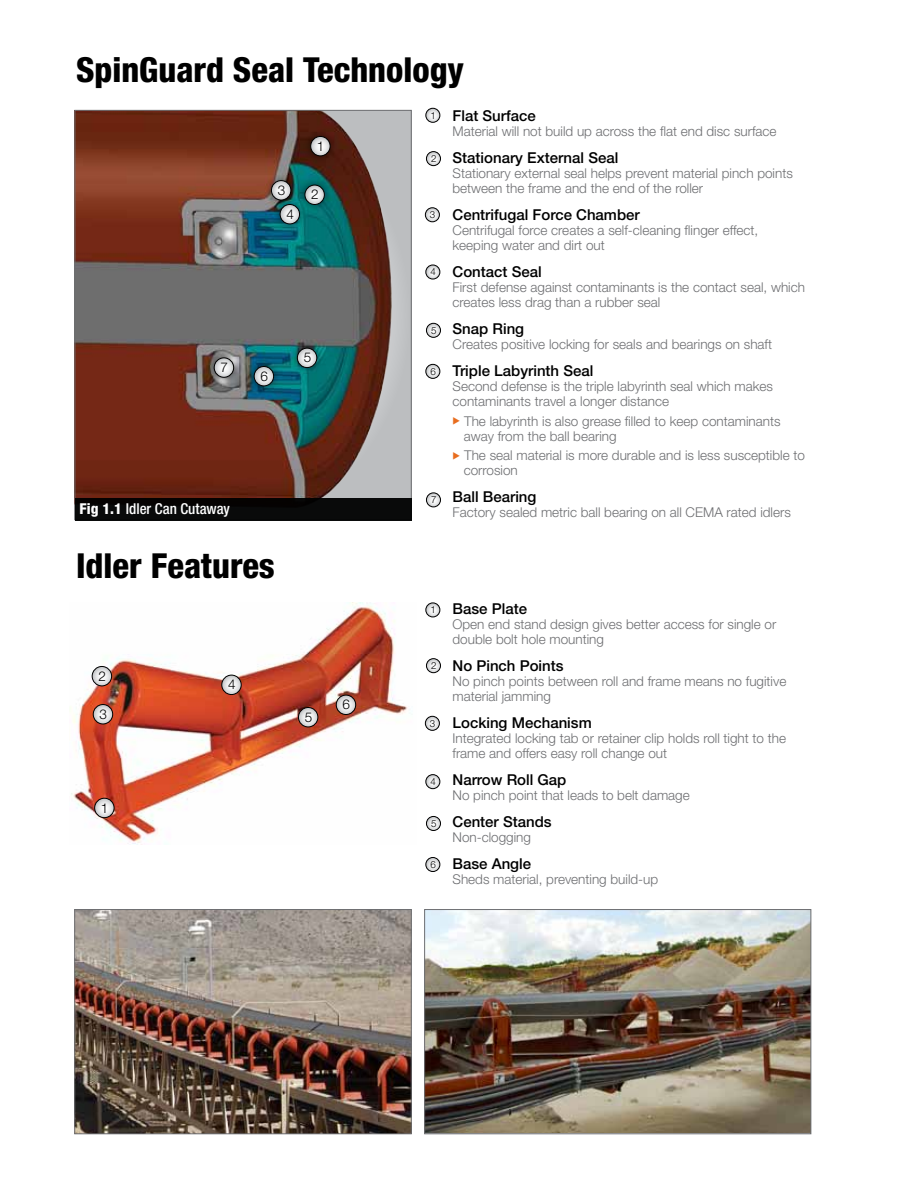
<style>
.page{position:relative;width:918px;height:1188px;background:#fff}
.page>*{position:absolute;margin:0;border:0;box-sizing:border-box;transform-origin:0 0}
.t1{font:800 condensed 34.5px "Helvetica Neue";color:#000}
.t2{font:500 15px "Helvetica Neue";color:#000}
.t3{font:500 condensed 15px "Helvetica Neue";color:#fff}
.t4{font:300 13.5px/15px "Helvetica Neue";color:#6d6e71}
.t5{font:300 13.5px "Helvetica Neue";color:#000}
.t6{font:300 9.75px "Helvetica Neue";color:#000}
.s1{font-weight:800}
.s2{color:#e86d1f}
</style>
<div class="page">
<img style="left:70px;top:602px;width:338px;height:242px">
<svg style="left:92px;top:666px;width:20px;height:20px"></svg>
<div style="left:92px;top:666px;width:20px;height:20px;border:1px solid #000;border-radius:50%"></div>
<svg style="left:93px;top:705px;width:20px;height:19px"></svg>
<div style="left:93px;top:704px;width:20px;height:20px;border:1px solid #000;border-radius:50%"></div>
<svg style="left:95px;top:798px;width:19px;height:20px"></svg>
<div style="left:94px;top:798px;width:20px;height:20px;border:1px solid #000;border-radius:50%"></div>
<svg style="left:222px;top:675px;width:19px;height:20px"></svg>
<div style="left:221px;top:675px;width:21px;height:20px;border:1px solid #000;border-radius:50%"></div>
<svg style="left:336px;top:695px;width:20px;height:20px"></svg>
<div style="left:336px;top:695px;width:20px;height:20px;border:1px solid #000;border-radius:50%"></div>
<svg style="left:298px;top:708px;width:20px;height:19px"></svg>
<div style="left:298px;top:707px;width:20px;height:20px;border:1px solid #000;border-radius:50%"></div>
<svg style="left:426px;top:152px;width:14px;height:14px"></svg>
<div style="left:426px;top:151px;width:15px;height:15px;border:1px solid #000;border-radius:50%"></div>
<svg style="left:425px;top:208px;width:14px;height:14px"></svg>
<div style="left:425px;top:207px;width:15px;height:15px;border:1px solid #000;border-radius:50%"></div>
<svg style="left:426px;top:108px;width:14px;height:14px"></svg>
<div style="left:426px;top:108px;width:14px;height:15px;border:1px solid #000;border-radius:50%"></div>
<svg style="left:426px;top:265px;width:14px;height:14px"></svg>
<div style="left:426px;top:265px;width:14px;height:14px;border:1px solid #000;border-radius:50%"></div>
<svg style="left:426px;top:364px;width:14px;height:14px"></svg>
<div style="left:426px;top:364px;width:14px;height:15px;border:1px solid #000;border-radius:50%"></div>
<svg style="left:426px;top:323px;width:14px;height:14px"></svg>
<div style="left:426px;top:323px;width:15px;height:15px;border:1px solid #000;border-radius:50%"></div>
<svg style="left:426px;top:493px;width:14px;height:14px"></svg>
<div style="left:426px;top:493px;width:15px;height:14px;border:1px solid #000;border-radius:50%"></div>
<svg style="left:426px;top:659px;width:14px;height:14px"></svg>
<div style="left:426px;top:658px;width:15px;height:15px;border:1px solid #000;border-radius:50%"></div>
<svg style="left:425px;top:716px;width:14px;height:14px"></svg>
<div style="left:425px;top:716px;width:15px;height:15px;border:1px solid #000;border-radius:50%"></div>
<svg style="left:426px;top:603px;width:14px;height:14px"></svg>
<div style="left:426px;top:603px;width:14px;height:14px;border:1px solid #000;border-radius:50%"></div>
<svg style="left:426px;top:775px;width:14px;height:14px"></svg>
<div style="left:426px;top:774px;width:14px;height:15px;border:1px solid #000;border-radius:50%"></div>
<svg style="left:426px;top:857px;width:14px;height:15px"></svg>
<div style="left:426px;top:857px;width:14px;height:15px;border:1px solid #000;border-radius:50%"></div>
<svg style="left:426px;top:816px;width:14px;height:14px"></svg>
<div style="left:426px;top:816px;width:15px;height:15px;border:1px solid #000;border-radius:50%"></div>
<img style="left:77px;top:112px;width:332px;height:386px">
<div style="left:75px;top:498px;width:336px;height:22px;background:#090a0a"></div>
<div style="left:297px;top:177px;width:35px;height:35px;background:#000;opacity:.5"></div>
<svg style="left:305px;top:185px;width:19px;height:19px"></svg>
<div style="left:305px;top:185px;width:20px;height:20px;border:1px solid #000;border-radius:50%"></div>
<div style="left:264px;top:173px;width:35px;height:35px;background:#000;opacity:.5"></div>
<svg style="left:271px;top:181px;width:20px;height:19px"></svg>
<div style="left:271px;top:180px;width:20px;height:20px;border:1px solid #000;border-radius:50%"></div>
<div style="left:303px;top:129px;width:35px;height:35px;background:#000;opacity:.5"></div>
<svg style="left:311px;top:136px;width:19px;height:20px"></svg>
<div style="left:310px;top:136px;width:21px;height:20px;border:1px solid #000;border-radius:50%"></div>
<div style="left:272px;top:197px;width:36px;height:35px;background:#000;opacity:.5"></div>
<svg style="left:280px;top:204px;width:20px;height:20px"></svg>
<div style="left:280px;top:204px;width:20px;height:20px;border:1px solid #000;border-radius:50%"></div>
<div style="left:246px;top:359px;width:36px;height:35px;background:#000;opacity:.5"></div>
<svg style="left:254px;top:366px;width:20px;height:20px"></svg>
<div style="left:254px;top:366px;width:20px;height:20px;border:1px solid #000;border-radius:50%"></div>
<div style="left:290px;top:340px;width:35px;height:36px;background:#000;opacity:.5"></div>
<svg style="left:297px;top:348px;width:20px;height:20px"></svg>
<div style="left:297px;top:348px;width:20px;height:20px;border:1px solid #000;border-radius:50%"></div>
<div style="left:207px;top:350px;width:35px;height:35px;background:#000;opacity:.5"></div>
<svg style="left:214px;top:358px;width:20px;height:19px"></svg>
<div style="left:214px;top:357px;width:20px;height:21px;border:1px solid #000;border-radius:50%"></div>
<img style="left:77px;top:911px;width:332px;height:221px">
<div style="left:75px;top:909px;width:336px;height:225px;border:1px solid #6d6e71"></div>
<img style="left:426px;top:911px;width:383px;height:221px">
<div style="left:424px;top:909px;width:387px;height:225px;border:1px solid #6d6e71"></div>
<h1 class="t1" style="left:76px;top:48px;width:390px">SpinGuard Seal Technology</h1>
<p class="t5" style="left:278px;top:182px;width:9px">3</p>
<p class="t5" style="left:286px;top:206px;width:9px">4</p>
<p class="t5" style="left:317px;top:138px;width:9px">1</p>
<p class="t5" style="left:311px;top:186px;width:9px">2</p>
<p class="t5" style="left:221px;top:359px;width:9px">7</p>
<p class="t5" style="left:260px;top:368px;width:9px">6</p>
<p class="t5" style="left:304px;top:349px;width:9px">5</p>
<p class="t3" style="left:80px;top:500px;width:152px"><span class="s1">Fig 1.1</span> Idler Can Cutaway</p>
<h1 class="t1" style="left:76px;top:544px;width:200px">Idler Features</h1>
<p class="t5" style="left:98px;top:668px;width:9px">2</p>
<p class="t5" style="left:100px;top:706px;width:9px">3</p>
<p class="t5" style="left:101px;top:799px;width:9px">1</p>
<p class="t5" style="left:228px;top:676px;width:9px">4</p>
<p class="t5" style="left:305px;top:709px;width:9px">5</p>
<p class="t5" style="left:343px;top:696px;width:9px">6</p>
<p class="t6" style="left:430px;top:109px;width:7px">1</p>
<p class="t6" style="left:431px;top:153px;width:7px">2</p>
<p class="t6" style="left:430px;top:209px;width:7px">3</p>
<p class="t6" style="left:430px;top:266px;width:7px">4</p>
<p class="t6" style="left:431px;top:324px;width:7px">5</p>
<p class="t6" style="left:430px;top:365px;width:7px">6</p>
<p class="t6" style="left:431px;top:494px;width:7px">7</p>
<p class="t2" style="left:453px;top:107px;width:85px">Flat Surface</p>
<p class="t4" style="left:453px;top:124px;width:326px">Material will not build up across the flat end disc surface</p>
<p class="t2" style="left:453px;top:149px;width:167px">Stationary External Seal</p>
<p class="t4" style="left:453px;top:166px;width:342px">Stationary external seal helps prevent material pinch points between the frame and the end of the roller</p>
<p class="t2" style="left:453px;top:206px;width:189px">Centrifugal Force Chamber</p>
<p class="t4" style="left:453px;top:223px;width:307px">Centrifugal force creates a self-cleaning flinger effect, keeping water and dirt out</p>
<p class="t2" style="left:453px;top:263px;width:91px">Contact Seal</p>
<p class="t4" style="left:453px;top:280px;width:354px">First defense against contaminants is the contact seal, which creates less drag than a rubber seal</p>
<p class="t2" style="left:453px;top:320px;width:73px">Snap Ring</p>
<p class="t4" style="left:453px;top:337px;width:321px">Creates positive locking for seals and bearings on shaft</p>
<p class="t2" style="left:453px;top:362px;width:142px">Triple Labyrinth Seal</p>
<p class="t4" style="left:453px;top:379px;width:322px">Second defense is the triple labyrinth seal which makes contaminants travel a longer distance</p>
<p class="t4" style="left:464px;top:413px;width:318px;text-indent:-11px"><span class="s2">◆</span> The labyrinth is also grease filled to keep contaminants away from the ball bearing</p>
<p class="t4" style="left:464px;top:448px;width:343px;text-indent:-11px"><span class="s2">◆</span> The seal material is more durable and is less susceptible to corrosion</p>
<p class="t2" style="left:453px;top:488px;width:85px">Ball Bearing</p>
<p class="t4" style="left:453px;top:505px;width:340px">Factory sealed metric ball bearing on all CEMA rated idlers</p>
<p class="t6" style="left:430px;top:604px;width:7px">1</p>
<p class="t6" style="left:431px;top:660px;width:7px">2</p>
<p class="t6" style="left:430px;top:717px;width:7px">3</p>
<p class="t6" style="left:430px;top:776px;width:7px">4</p>
<p class="t6" style="left:431px;top:817px;width:7px">5</p>
<p class="t6" style="left:430px;top:858px;width:7px">6</p>
<p class="t2" style="left:453px;top:600px;width:76px">Base Plate</p>
<p class="t4" style="left:453px;top:617px;width:325px">Open end stand design gives better access for single or double bolt hole mounting</p>
<p class="t2" style="left:453px;top:657px;width:113px">No Pinch Points</p>
<p class="t4" style="left:453px;top:674px;width:335px">No pinch points between roll and frame means no fugitive material jamming</p>
<p class="t2" style="left:453px;top:714px;width:141px">Locking Mechanism</p>
<p class="t4" style="left:453px;top:731px;width:335px">Integrated locking tab or retainer clip holds roll tight to the frame and offers easy roll change out</p>
<p class="t2" style="left:453px;top:771px;width:115px">Narrow Roll Gap</p>
<p class="t4" style="left:453px;top:788px;width:239px">No pinch point that leads to belt damage</p>
<p class="t2" style="left:453px;top:813px;width:101px">Center Stands</p>
<p class="t4" style="left:453px;top:830px;width:80px">Non-clogging</p>
<p class="t2" style="left:453px;top:855px;width:80px">Base Angle</p>
<p class="t4" style="left:453px;top:872px;width:207px">Sheds material, preventing build-up</p>
</div>
